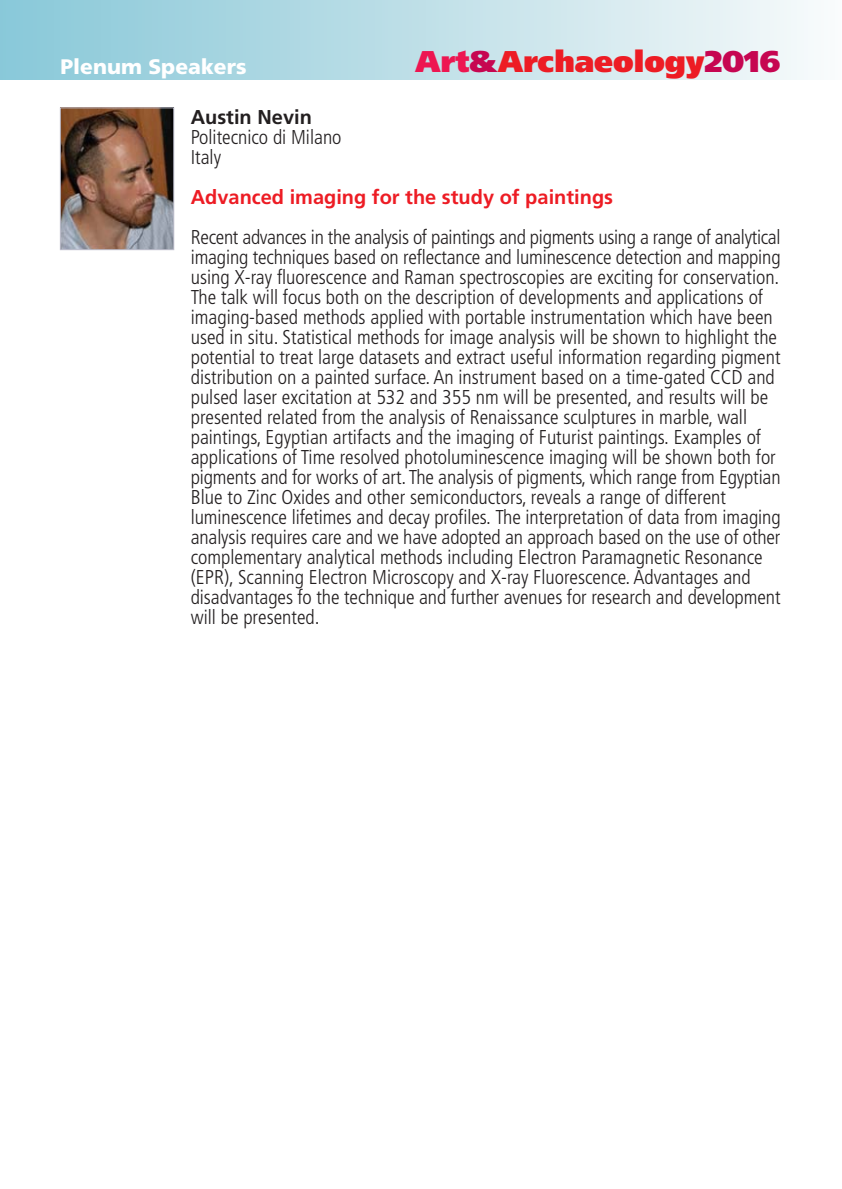
<style>
.page{position:relative;width:842px;height:1189px;background:#fff}
.page>*{position:absolute;margin:0;border:0;box-sizing:border-box;transform-origin:0 0}
.t1{font:900 30px "Frutiger";color:#ed1c24}
.t2{font:900 21px "Frutiger";color:#fff}
.t3{font:300 condensed 20px/20px "Frutiger";color:#231f20}
.t4{font:700 20px "Frutiger";color:#ed1c24}
.t5{font:700 20px "Frutiger";color:#231f20}
.s1{color:#ed1651}
.s2{color:#c60651}
</style>
<div class="page">
<img style="left:62px;top:110px;width:110px;height:138px">
<div style="left:60px;top:108px;width:114px;height:142px;border:1px solid #bebecc"></div>
<div style="left:0;top:0;width:842px;height:79px;background:linear-gradient(to right,#88c7d7,#f7fafa)"></div>
<p class="t2" style="left:60px;top:58px;width:188px">Plenum Speakers</p>
<h1 class="t1" style="left:415px;top:49px;width:366px"><span class="s1">Art</span><span class="s2">&amp;</span>Archaeology<span class="s2">2016</span></h1>
<p class="t5" style="left:191px;top:109px;width:123px">Austin Nevin</p>
<p class="t3" style="left:191px;top:128px;width:152px">Politecnico di Milano<br>Italy</p>
<p class="t4" style="left:191px;top:189px;width:424px">Advanced imaging for the study of paintings</p>
<p class="t3" style="left:191px;top:228px;width:591px">Recent advances in the analysis of paintings and pigments using a range of analytical imaging techniques based on reflectance and luminescence detection and mapping using X-ray fluorescence and Raman spectroscopies are exciting for conservation.<br>The talk will focus both on the description of developments and applications of imaging-based methods applied with portable instrumentation which have been used in situ. Statistical methods for image analysis will be shown to highlight the potential to treat large datasets and extract useful information regarding pigment distribution on a painted surface. An instrument based on a time-gated CCD and pulsed laser excitation at 532 and 355 nm will be presented, and results will be presented related from the analysis of Renaissance sculptures in marble, wall paintings, Egyptian artifacts and the imaging of Futurist paintings. Examples of applications of Time resolved photoluminescence imaging will be shown both for pigments and for works of art. The analysis of pigments, which range from Egyptian Blue to Zinc Oxides and other semiconductors, reveals a range of different luminescence lifetimes and decay profiles. The interpretation of data from imaging analysis requires care and we have adopted an approach based on the use of other complementary analytical methods including Electron Paramagnetic Resonance (EPR), Scanning Electron Microscopy and X-ray Fluorescence. Advantages and disadvantages fo the technique and further avenues for research and development will be presented.</p>
</div>
